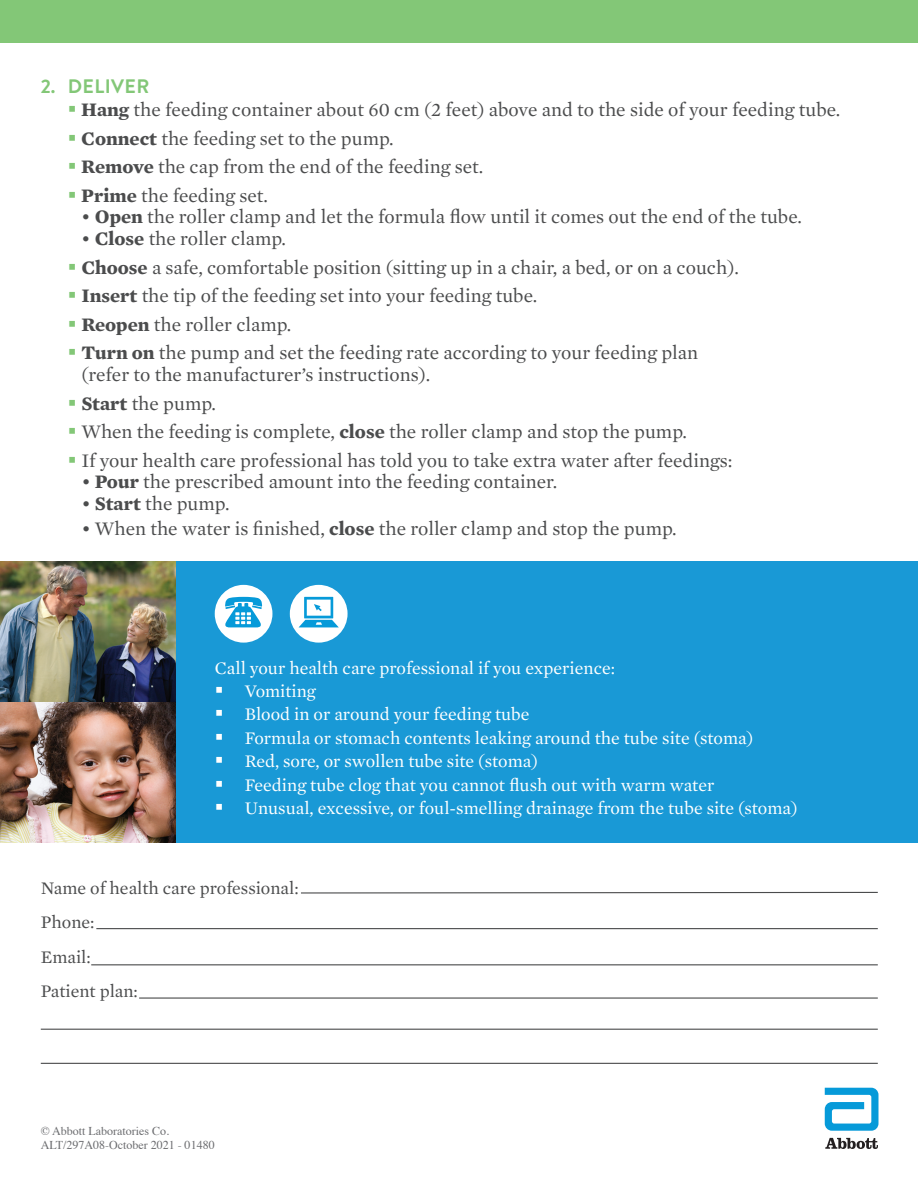
<style>
.page{position:relative;width:918px;height:1190px;background:#fff}
.page>*{position:absolute;margin:0;border:0;box-sizing:border-box;transform-origin:0 0}
.t1{font:19.5px/28.5px "Mercury Text G1";color:#4b4c4d}
.t2{font:700 19.5px "Brandon Grotesque";letter-spacing:.02em;color:#83c777}
.t3{font:18px/23.4px "Mercury Text G1";color:#fff}
.t4{font:18px/34.5px "Mercury Text G1";color:#4b4c4d}
.t5{font:12px/14.4px "Times";color:#6c6d70}
.s1{font-weight:700}
</style>
<div class="page">
<div style="left:0;top:0;width:918px;height:42px;background:#83c777"></div>
<div style="left:175px;top:561px;width:743px;height:282px;background:#1999d6"></div>
<img style="left:0;top:561px;width:175px;height:282px">
<svg style="left:825px;top:1087px;width:53px;height:43px"></svg>
<svg style="left:825px;top:1138px;width:53px;height:11px"></svg>
<div style="left:215px;top:585px;width:57px;height:57px;background:#fff;border-radius:50%"></div>
<div style="left:290px;top:585px;width:58px;height:57px;background:#fff;border-radius:50%"></div>
<svg style="left:225px;top:597px;width:38px;height:30px"></svg>
<svg style="left:299px;top:597px;width:40px;height:30px"></svg>
<svg style="left:301px;top:891px;width:577px;height:3px"></svg>
<hr style="left:96px;top:928px;width:782px;height:1px;background:#4b4c4d">
<hr style="left:139px;top:997px;width:739px;height:1px;background:#4b4c4d">
<hr style="left:41px;top:1028px;width:837px;height:1px;background:#4b4c4d">
<hr style="left:41px;top:1063px;width:837px;height:1px;background:#4b4c4d">
<hr style="left:91px;top:964px;width:787px;height:1px;background:#4b4c4d">
<p class="t2" style="left:41px;top:72px;width:110px">2. DELIVER</p>
<p class="t1" style="left:81px;top:94px;width:761px"><span class="s1">Hang</span> the feeding container about 60 cm (2 feet) above and to the side of your feeding tube.<br><span class="s1">Connect</span> the feeding set to the pump.<br><span class="s1">Remove</span> the cap from the end of the feeding set.<br><span class="s1">Prime</span> the feeding set.</p>
<p class="t1" style="left:81px;top:202px;width:722px">• <span class="s1">Open</span> the roller clamp and let the formula flow until it comes out the end of the tube.</p>
<p class="t1" style="left:81px;top:223px;width:659px">• <span class="s1">Close</span> the roller clamp.<br><span class="s1">Choose</span> a safe, comfortable position (sitting up in a chair, a bed, or on a couch).<br><span class="s1">Insert</span> the tip of the feeding set into your feeding tube.<br><span class="s1">Reopen</span> the roller clamp.<br><span class="s1">Turn on</span> the pump and set the feeding rate according to your feeding plan</p>
<p class="t1" style="left:81px;top:359px;width:653px">(refer to the manufacturer’s instructions).<br><span class="s1">Start</span> the pump.<br>When the feeding is complete, <span class="s1">close</span> the roller clamp and stop the pump.<br>If your health care professional has told you to take extra water after feedings:</p>
<p class="t1" style="left:81px;top:466px;width:477px">• <span class="s1">Pour</span> the prescribed amount into the feeding container.</p>
<p class="t1" style="left:81px;top:488px;width:150px">• <span class="s1">Start</span> the pump.</p>
<p class="t1" style="left:81px;top:513px;width:597px">• When the water is finished, <span class="s1">close</span> the roller clamp and stop the pump.</p>
<p class="t3" style="left:245px;top:655px;width:554px;text-indent:-30px">Call your health care professional if you experience:<br>Vomiting<br>Blood in or around your feeding tube<br>Formula or stomach contents leaking around the tube site (stoma)<br>Red, sore, or swollen tube site (stoma)<br>Feeding tube clog that you cannot flush out with warm water<br>Unusual, excessive, or foul-smelling drainage from the tube site (stoma)</p>
<p class="t4" style="left:41px;top:869px;width:259px">Name of health care professional:<br>Phone:<br>Email:<br>Patient plan:</p>
<p class="t5" style="left:41px;top:1122px;width:175px">© Abbott Laboratories Co.<br>ALT/297A08-October 2021 - 01480</p>
</div>
